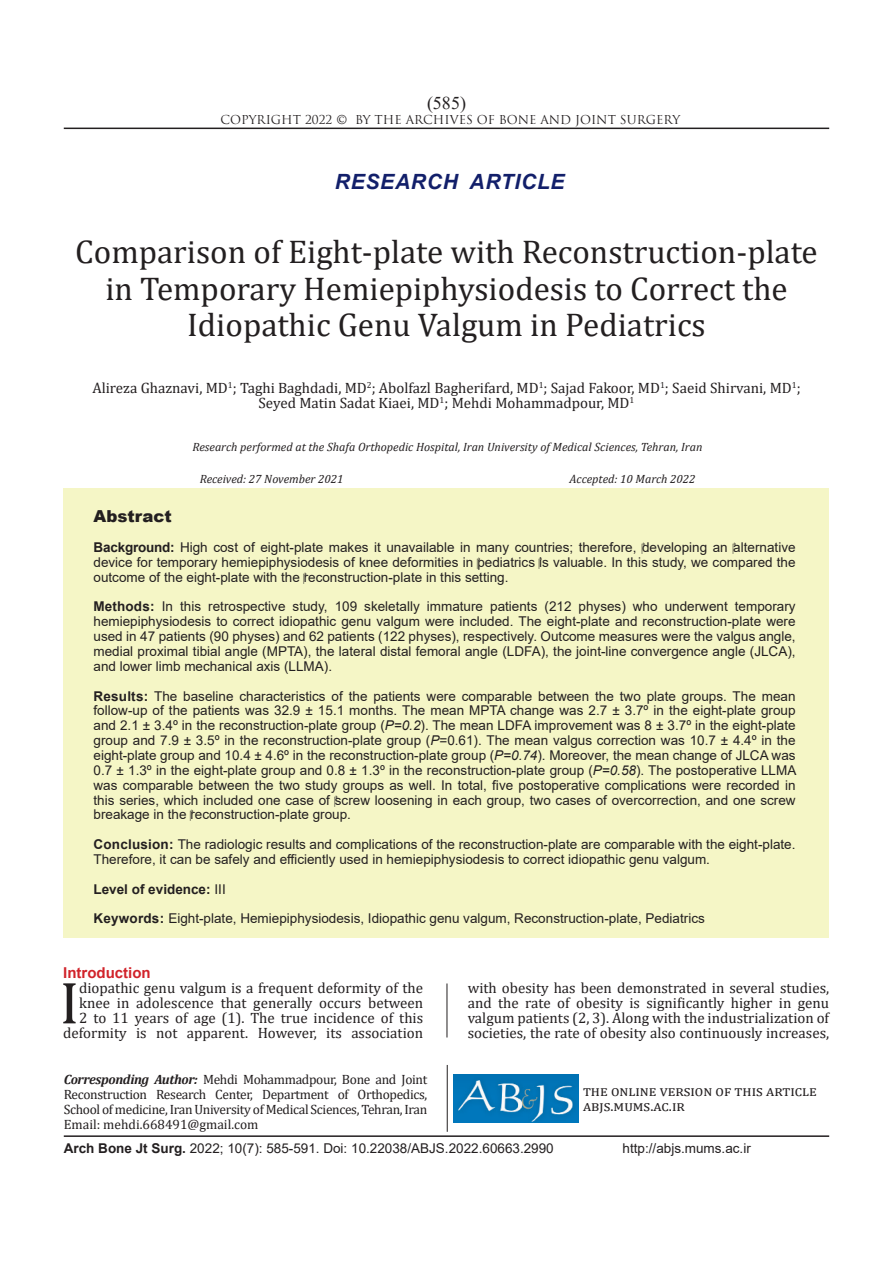
<style>
.page{position:relative;width:893px;height:1263px;background:#fff}
.page>*{position:absolute;margin:0;border:0;box-sizing:border-box;transform-origin:0 0}
.t1{font:60px "Cambria";color:#231f20}
.t2{font:33px/36.9px "Cambria";color:#231f20;text-align:center}
.sartitr{font:italic 700 21px "Arial";letter-spacing:.035em;color:#121f6a}
.t3{font:18px "Times New Roman";color:#231f20}
.CHEKIDEH{font:900 16.5px "Arial";color:#231f20}
.t4{font:15px/15px "Cambria";color:#231f20}
.Titr_ghermez_ABJS{font:700 15px "Arial";color:#d1232a}
.CHEKIDEH-2{font:13.5px/14.9px "Arial";color:#231f20;text-align:justify}
.نویسنده_مسئول{font:13.5px/15px "Cambria";letter-spacing:-.025em;color:#231f20;text-align:justify}
.نویسنده_مسئول-2{font:13.5px "Cambria";color:#231f20}
.CHEKIDEH-3{font:700 13.5px "Arial";color:#231f20}
.ریسرچ{font:italic 12px "Cambria";color:#231f20}
.t5{font:12px "Trajan Pro";color:#231f20}
.tarikh{font:italic 12px "Cambria";color:#231f20}
.s1{font-weight:700}
.s2{font-style:italic}
.s3{font-weight:400}
.s4{font-weight:700;font-style:italic}
</style>
<div class="page">
<hr style="left:64px;top:128px;width:765px;height:1px;background:#231f20">
<hr style="left:64px;top:1135px;width:765px;height:2px;background:#231f20">
<hr style="left:447px;top:1065px;width:1px;height:67px;background:#231f20">
<img style="left:454px;top:1075px;width:125px;height:47px">
<div style="left:64px;top:488px;width:765px;height:450px;background:#f5f6c6"></div>
<hr style="left:447px;top:983px;width:1px;height:54px;background:#231f20">
<h3 class="t3" style="left:427px;top:91px;width:40px">)585(</h3>
<p class="t5" style="left:221px;top:112px;width:461px">COPYRIGHT 2022 © BY THE ARCHIVES OF BONE AND JOINT SURGERY</p>
<p class="sartitr" style="left:335px;top:167px;width:231px">RESEARCH ARTICLE</p>
<p class="t2" style="left:75px;top:233px;width:744px">Comparison of Eight-plate with Reconstruction-plate in Temporary Hemiepiphysiodesis to Correct the<br>Idiopathic Genu Valgum in Pediatrics</p>
<p class="t4" style="left:92px;top:381px;width:710px">Alireza Ghaznavi, MD<sup>1</sup>; Taghi Baghdadi, MD<sup>2</sup>; Abolfazl Bagherifard, MD<sup>1</sup>; Sajad Fakoor, MD<sup>1</sup>; Saeid Shirvani, MD<sup>1</sup>;</p>
<p class="t4" style="left:259px;top:396px;width:377px">Seyed Matin Sadat Kiaei, MD<sup>1</sup>; Mehdi Mohammadpour, MD<sup>1</sup></p>
<p class="ریسرچ" style="left:193px;top:438px;width:511px">Research performed at the Shafa Orthopedic Hospital, Iran University of Medical Sciences, Tehran, Iran</p>
<p class="tarikh" style="left:200px;top:470px;width:145px">Received: 27 November 2021</p>
<p class="tarikh" style="left:570px;top:470px;width:127px">Accepted: 10 March 2022</p>
<p class="CHEKIDEH" style="left:94px;top:504px;width:80px">Abstract</p>
<p class="CHEKIDEH-2" style="left:94px;top:540px;width:704px"><span class="s1">Background:</span> High cost of eight-plate makes it unavailable in many countries; therefore, developing an alternative device for temporary hemiepiphysiodesis of knee deformities in pediatrics is valuable. In this study, we compared the outcome of the eight-plate with the reconstruction-plate in this setting.</p>
<p class="CHEKIDEH-2" style="left:94px;top:599px;width:704px"><span class="s1">Methods:</span> In this retrospective study, 109 skeletally immature patients (212 physes) who underwent temporary hemiepiphysiodesis to correct idiopathic genu valgum were included. The eight-plate and reconstruction-plate were used in 47 patients (90 physes) and 62 patients (122 physes), respectively. Outcome measures were the valgus angle, medial proximal tibial angle (MPTA), the lateral distal femoral angle (LDFA), the joint-line convergence angle (JLCA), and lower limb mechanical axis (LLMA).</p>
<p class="CHEKIDEH-2" style="left:94px;top:688px;width:704px"><span class="s1">Results:</span> The baseline characteristics of the patients were comparable between the two plate groups. The mean follow-up of the patients was 32.9 ± 15.1 months. The mean MPTA change was 2.7 ± 3.7º in the eight-plate group and 2.1 ± 3.4º in the reconstruction-plate group (<span class="s2">P=0.2</span>). The mean LDFA improvement was 8 ± 3.7º in the eight-plate group and 7.9 ± 3.5º in the reconstruction-plate group (<span class="s2">P</span>=0.61). The mean valgus correction was 10.7 ± 4.4º in the eight-plate group and 10.4 ± 4.6º in the reconstruction-plate group (<span class="s2">P=0.74</span>). Moreover, the mean change of JLCA was 0.7 ± 1.3º in the eight-plate group and 0.8 ± 1.3º in the reconstruction-plate group (<span class="s2">P=0.58</span>). The postoperative LLMA was comparable between the two study groups as well. In total, five postoperative complications were recorded in this series, which included one case of screw loosening in each group, two cases of overcorrection, and one screw breakage in the reconstruction-plate group.</p>
<p class="CHEKIDEH-2" style="left:94px;top:837px;width:703px"><span class="s1">Conclusion:</span> The radiologic results and complications of the reconstruction-plate are comparable with the eight-plate.<br>Therefore, it can be safely and efficiently used in hemiepiphysiodesis to correct idiopathic genu valgum.</p>
<p class="CHEKIDEH-3" style="left:94px;top:879px;width:134px">Level of evidence: <span class="s3">III</span></p>
<p class="CHEKIDEH-2" style="left:94px;top:911px;width:613px"><span class="s1">Keywords:</span> Eight-plate, Hemiepiphysiodesis, Idiopathic genu valgum, Reconstruction-plate, Pediatrics</p>
<p class="Titr_ghermez_ABJS" style="left:63px;top:962px;width:89px">Introduction</p>
<p class="t1" style="left:60px;top:967px;width:21px">I</p>
<p class="t4" style="left:63px;top:981px;width:361px;text-align:right">diopathic genu valgum is a frequent deformity of the knee in adolescence that generally occurs between<br>2 to 11 years of age (1). The true incidence of this deformity is not apparent. However, its association</p>
<p class="t4" style="left:468px;top:980px;width:363px;text-align:justify">with obesity has been demonstrated in several studies, and the rate of obesity is significantly higher in genu valgum patients (2, 3). Along with the industrialization of societies, the rate of obesity also continuously increases,</p>
<p class="نویسنده_مسئول" style="left:64px;top:1072px;width:365px"><span class="s4">Corresponding Author:</span> Mehdi Mohammadpour, Bone and Joint Reconstruction Research Center, Department of Orthopedics, School of medicine, Iran University of Medical Sciences, Tehran, Iran</p>
<p class="نویسنده_مسئول-2" style="left:64px;top:1116px;width:196px">Email: mehdi.668491@gmail.com</p>
<p class="t4" style="left:583px;top:1083px;width:235px">the online version of this article abjs.mums.ac.ir</p>
<p class="CHEKIDEH-2" style="left:64px;top:1140px;width:492px"><span class="s1">Arch Bone Jt Surg.</span> 2022; 10(7): 585-591. Doi: 10.22038/ABJS.2022.60663.2990</p>
<p class="CHEKIDEH-2" style="left:623px;top:1140px;width:130px">http://abjs.mums.ac.ir</p>
</div>
